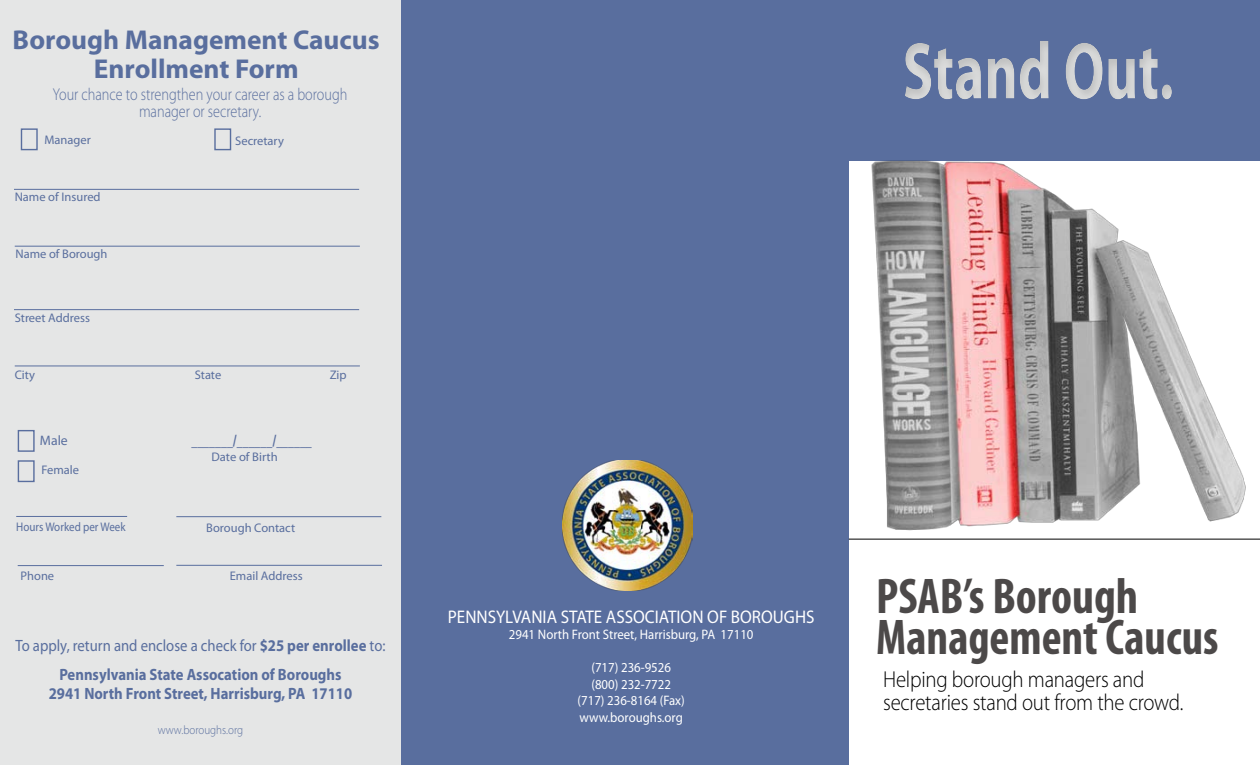
<style>
.page{position:relative;width:1260px;height:765px;background:#fff}
.page>*{position:absolute;margin:0;border:0;box-sizing:border-box;transform-origin:0 0}
.t1{font:700 81.25px "Myriad Pro";color:#dcdddd;scale:.7 1}
.t2{font:700 condensed 50.5px/41.2px "Myriad Pro";color:#4c4949;scale:.96 1}
.t3{font:700 27.38px/28.9px "Myriad Pro";color:#596e9e;text-align:center}
.t4{font:300 23.12px/23.8px "Myriad Pro";letter-spacing:-.01em;color:#000;scale:.9 1}
.t5{font:18.38px "Myriad Pro";color:#fff;scale:.93 1}
.t6{font:300 17.25px/17.5px "Myriad Pro";color:#596e9e;text-align:center;scale:.83 1}
.t7{font:700 16.38px/28.4px "Myriad Pro";color:#596e9e;text-align:center;scale:.9 1}
.t8{font:700 16.38px "Myriad Pro";color:#596e9e;scale:.72 1}
.t9{font:13.75px/16.5px "Myriad Pro";color:#fff;text-align:center;scale:.93 1}
.t10{font:13.75px "Myriad Pro";color:#596e9e}
.t11{font:12.5px "Myriad Pro";color:#596e9e}
.t12{font:12.5px "Myriad Pro";color:#596e9e;scale:.88 1}
.t13{font:300 12.25px "Myriad Pro";color:#596e9e;scale:.9 1}
.s1{font-weight:400}
</style>
<div class="page">
<div style="left:847px;top:0;width:413px;height:161px;background:#596e9e"></div>
<img style="left:871px;top:160px;width:375px;height:371px">
<div style="left:0;top:0;width:409px;height:765px;background:#e5e6e6"></div>
<div style="left:402px;top:0;width:447px;height:765px;background:#596e9e"></div>
<hr style="left:849px;top:539px;width:411px;height:1px;background:#000">
<img style="left:562px;top:460px;width:131px;height:130px">
<div style="left:21px;top:128px;width:17px;height:22px;border:1px solid #596e9e"></div>
<div style="left:214px;top:128px;width:17px;height:22px;border:1px solid #596e9e"></div>
<hr style="left:14px;top:189px;width:345px;height:1px;background:#596e9e">
<hr style="left:15px;top:246px;width:345px;height:1px;background:#596e9e">
<hr style="left:14px;top:309px;width:345px;height:1px;background:#596e9e">
<hr style="left:15px;top:366px;width:345px;height:1px;background:#596e9e">
<div style="left:18px;top:460px;width:17px;height:22px;border:1px solid #596e9e"></div>
<div style="left:18px;top:430px;width:17px;height:22px;border:1px solid #596e9e"></div>
<hr style="left:16px;top:516px;width:111px;height:1px;background:#596e9e">
<hr style="left:176px;top:516px;width:205px;height:1px;background:#596e9e">
<hr style="left:18px;top:565px;width:146px;height:1px;background:#596e9e">
<hr style="left:176px;top:565px;width:206px;height:1px;background:#596e9e">
<h3 class="t3" style="left:13px;top:24px;width:369px">Borough Management Caucus<br>Enrollment Form</h3>
<p class="t6" style="left:53px;top:86px;width:356px">Your chance to strengthen your career as a borough manager or secretary.</p>
<p class="t11" style="left:44px;top:132px;width:48px">Manager</p>
<p class="t11" style="left:235px;top:133px;width:50px">Secretary</p>
<p class="t11" style="left:15px;top:189px;width:87px">Name of Insured</p>
<p class="t11" style="left:15px;top:246px;width:94px">Name of Borough</p>
<p class="t11" style="left:15px;top:310px;width:77px">Street Address</p>
<p class="t11" style="left:15px;top:367px;width:22px">City</p>
<p class="t11" style="left:195px;top:367px;width:28px">State</p>
<p class="t11" style="left:330px;top:367px;width:18px">Zip</p>
<p class="t10" style="left:40px;top:432px;width:29px">Male</p>
<p class="t11" style="left:41px;top:462px;width:39px">Female</p>
<p class="t8" style="left:191px;top:429px;width:169px">_______/______/______</p>
<p class="t11" style="left:211px;top:449px;width:68px">Date of Birth</p>
<p class="t12" style="left:16px;top:520px;width:126px">Hours Worked per Week</p>
<p class="t11" style="left:206px;top:521px;width:90px">Borough Contact</p>
<p class="t11" style="left:21px;top:568px;width:35px">Phone</p>
<p class="t11" style="left:230px;top:568px;width:74px">Email Address</p>
<p class="t7" style="left:16px;top:631px;width:413px"><span class="s1">To apply, return and enclose a check for</span> $25 per enrollee <span class="s1">to:<br></span>Pennsylvania State Assocation of Boroughs</p>
<p class="t7" style="left:49px;top:679px;width:339px">2941 North Front Street, Harrisburg, PA 17110</p>
<p class="t13" style="left:158px;top:723px;width:96px">www.boroughs.org</p>
<h1 class="t1" style="left:903px;top:18px;width:389px">Stand Out.</h1>
<h2 class="t2" style="left:876px;top:574px;width:358px">PSAB’s Borough<br>Management Caucus</h2>
<p class="t5" style="left:448px;top:605px;width:396px">PENNSYLVANIA STATE ASSOCIATION OF BOROUGHS</p>
<p class="t9" style="left:509px;top:626px;width:264px">2941 North Front Street, Harrisburg, PA 17110</p>
<p class="t9" style="left:578px;top:659px;width:117px">(717) 236-9526 (800) 232-7722 (717) 236-8164 (Fax) www.boroughs.org</p>
<h3 class="t4" style="left:883px;top:668px;width:335px">Helping borough managers and secretaries stand out from the crowd.</h3>
</div>
